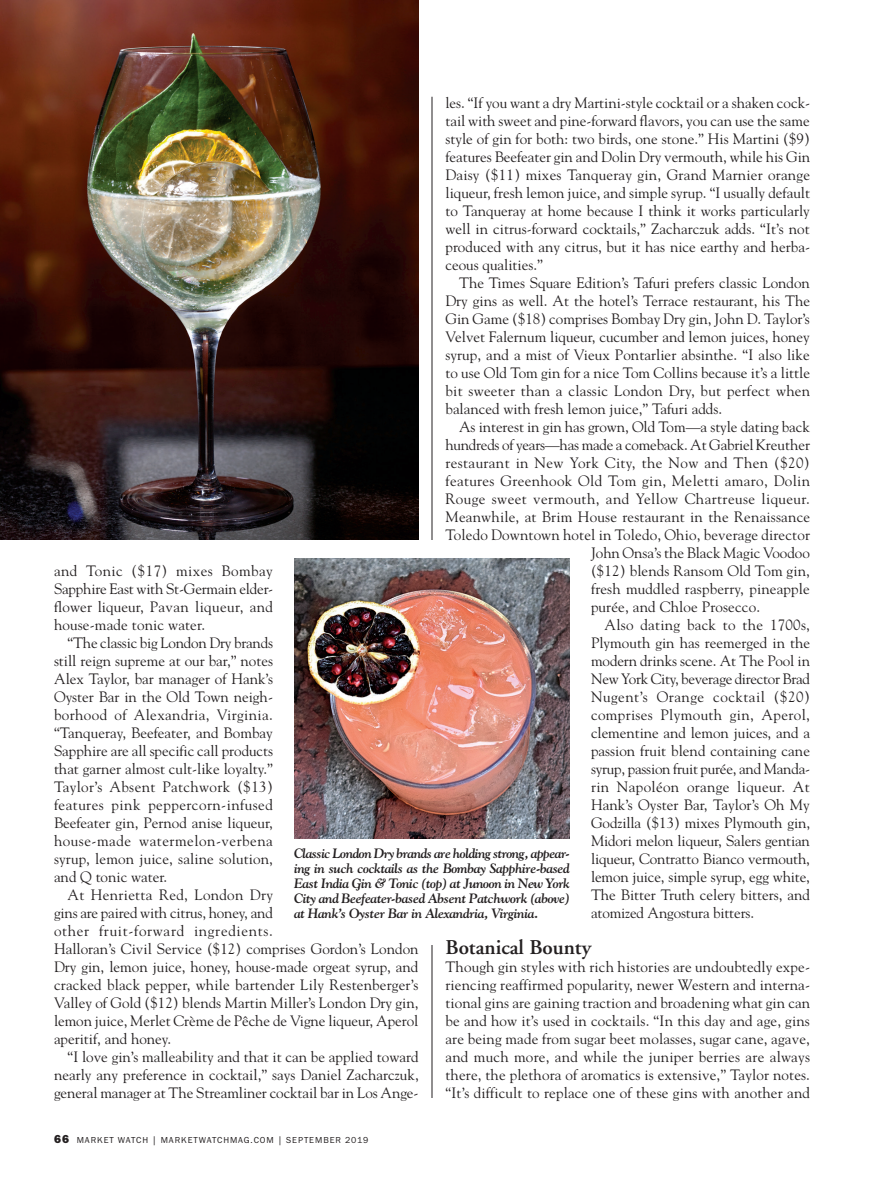
<style>
.page{position:relative;width:891px;height:1188px;background:#fff}
.page>*{position:absolute;margin:0;border:0;box-sizing:border-box;transform-origin:0 0}
.body_subhead{font:600 21px "Adobe Garamond";color:#231f20}
.body{font:15px/18px "Goudy";color:#231f20;text-align:justify}
.body-2{font:15px "Goudy";letter-spacing:.025em;color:#231f20}
.body-3{font:15px "Goudy";letter-spacing:.03em;color:#231f20}
.t1{font:italic 700 13.5px/15px "Goudy";letter-spacing:-.025em;color:#231f20;text-align:justify}
.folio{font:9px "Franklin Gothic EF";letter-spacing:.1em;color:#231f20}
.s1{font-weight:800;font-size:12px}
</style>
<div class="page">
<hr style="left:432px;top:97px;width:1px;height:443px;background:#231f20">
<img style="left:0;top:0;width:418px;height:540px">
<img style="left:294px;top:558px;width:276px;height:280px">
<hr style="left:432px;top:945px;width:1px;height:153px;background:#231f20">
<p class="body" style="left:446px;top:93px;width:366px">les. “If you want a dry Martini-style cocktail or a shaken cock&shy;tail with sweet and pine-forward flavors, you can use the same style of gin for both: two birds, one stone.” His Martini ($9) features Beefeater gin and Dolin Dry vermouth, while his Gin Daisy ($11) mixes Tanqueray gin, Grand Marnier orange liqueur, fresh lemon juice, and simple syrup. “I usually default to Tanqueray at home because I think it works particularly well in citrus-forward cocktails,” Zacharczuk adds. “It’s not produced with any citrus, but it has nice earthy and herba&shy;ceous qualities.”</p>
<p class="body" style="left:446px;top:273px;width:366px;text-indent:14px">The Times Square Edition’s Tafuri prefers classic London Dry gins as well. At the hotel’s Terrace restaurant, his The Gin Game ($18) comprises Bombay Dry gin, John D. Taylor’s Velvet Falernum liqueur, cucumber and lemon juices, honey syrup, and a mist of Vieux Pontarlier absinthe. “I also like to use Old Tom gin for a nice Tom Collins because it’s a little bit sweeter than a classic London Dry, but perfect when balanced with fresh lemon juice,” Tafuri adds.</p>
<p class="body" style="left:459px;top:417px;width:352px">As interest in gin has grown, Old Tom—a style dating back</p>
<p class="body" style="left:446px;top:435px;width:366px">hundreds of years—has made a comeback. At Gabriel Kreuther</p>
<p class="body-2" style="left:446px;top:453px;width:366px">restaurant in New York City, the Now and Then ($20)</p>
<p class="body-2" style="left:446px;top:471px;width:366px">features Greenhook Old Tom gin, Meletti amaro, Dolin</p>
<p class="body-3" style="left:446px;top:489px;width:366px">Rouge sweet vermouth, and Yellow Chartreuse liqueur.</p>
<p class="body" style="left:446px;top:507px;width:366px">Meanwhile, at Brim House restaurant in the Renaissance</p>
<p class="body" style="left:446px;top:525px;width:366px">Toledo Downtown hotel in Toledo, Ohio, beverage director</p>
<p class="body" style="left:591px;top:543px;width:220px">John Onsa’s the Black Magic Voodoo</p>
<p class="body" style="left:591px;top:561px;width:221px">($12) blends Ransom Old Tom gin,</p>
<p class="body" style="left:591px;top:579px;width:220px">fresh muddled raspberry, pineapple</p>
<p class="body" style="left:591px;top:597px;width:171px">purée, and Chloe Prosecco.</p>
<p class="body" style="left:591px;top:615px;width:221px;text-indent:14px">Also dating back to the 1700s, Plymouth gin has reemerged in the modern drinks scene. At The Pool in New York City, beverage director Brad Nugent’s Orange cocktail ($20) comprises Plymouth gin, Aperol, clementine and lemon juices, and a passion fruit blend containing cane syrup, passion fruit purée, and Manda&shy;rin Napoléon orange liqueur. At Hank’s Oyster Bar, Taylor’s Oh My Godzilla ($13) mixes Plymouth gin, Midori melon liqueur, Salers gentian liqueur, Contratto Bianco vermouth, lemon juice, simple syrup, egg white, The Bitter Truth celery bitters, and atomized Angostura bitters.</p>
<p class="body_subhead" style="left:446px;top:936px;width:147px">Botanical Bounty</p>
<p class="body" style="left:446px;top:957px;width:366px">Though gin styles with rich histories are undoubtedly expe&shy;riencing reaffirmed popularity, newer Western and interna&shy;tional gins are gaining traction and broadening what gin can be and how it’s used in cocktails. “In this day and age, gins are being made from sugar beet molasses, sugar cane, agave, and much more, and while the juniper berries are always there, the plethora of aromatics is extensive,” Taylor notes. “It’s difficult to replace one of these gins with another and</p>
<p class="body" style="left:54px;top:561px;width:221px">and Tonic ($17) mixes Bombay Sapphire East with St-Germain elder&shy;flower liqueur, Pavan liqueur, and house-made tonic water.</p>
<p class="body" style="left:54px;top:633px;width:221px;text-indent:14px">“The classic big London Dry brands still reign supreme at our bar,” notes Alex Taylor, bar manager of Hank’s Oyster Bar in the Old Town neigh&shy;borhood of Alexandria, Virginia. “Tanqueray, Beefeater, and Bombay Sapphire are all specific call products that garner almost cult-like loyalty.” Taylor’s Absent Patchwork ($13) features pink peppercorn-infused Beefeater gin, Pernod anise liqueur, house-made watermelon-verbena syrup, lemon juice, saline solution, and Q tonic water.</p>
<p class="body" style="left:54px;top:885px;width:366px;text-align:left;text-indent:14px">At Henrietta Red, London Dry<br>gins are paired with citrus, honey, and<br>other fruit-forward ingredients.<br>Halloran’s Civil Service ($12) comprises Gordon’s London Dry gin, lemon juice, honey, house-made orgeat syrup, and cracked black pepper, while bartender Lily Restenberger’s Valley of Gold ($12) blends Martin Miller’s London Dry gin, lemon juice, Merlet Crème de Pêche de Vigne liqueur, Aperol aperitif, and honey.</p>
<p class="body" style="left:54px;top:1047px;width:366px;text-indent:14px">“I love gin’s malleability and that it can be applied toward nearly any preference in cocktail,” says Daniel Zacharczuk, general manager at The Streamliner cocktail bar in Los Ange-</p>
<p class="t1" style="left:294px;top:845px;width:278px">Classic London Dry brands are holding strong, appear&shy;ing in such cocktails as the Bombay Sapphire-based East India Gin &amp; Tonic (top) at Junoon in New York City and Beefeater-based Absent Patchwork (above) at Hank’s Oyster Bar in Alexandria, Virginia.</p>
<p class="folio" style="left:54px;top:1135px;width:316px"><span class="s1">66</span> MARKET WATCH | MARKETWATCHMAG.COM | SEPTEMBER 2019</p>
</div>
